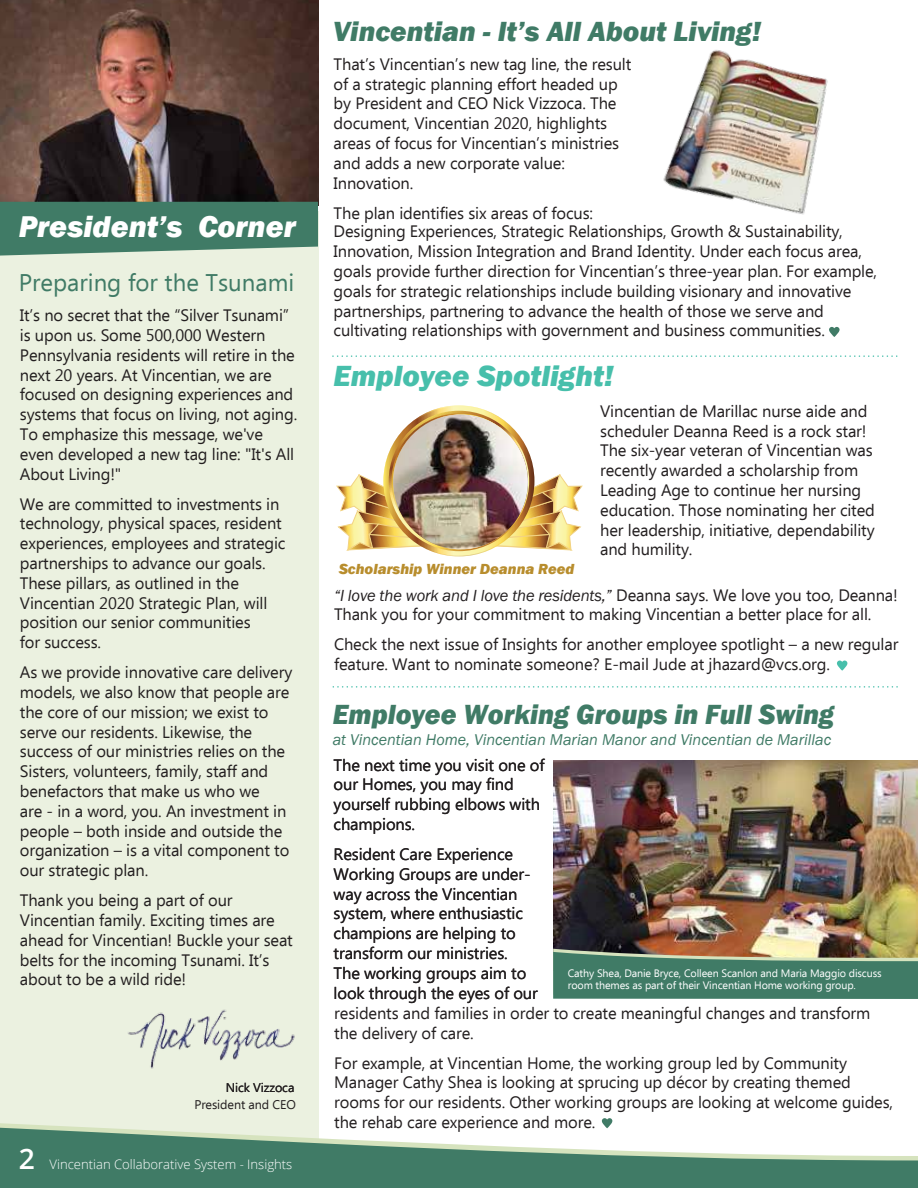
<style>
.page{position:relative;width:918px;height:1188px;background:#fff}
.page>*{position:absolute;margin:0;border:0;box-sizing:border-box;transform-origin:0 0}
.t1{font:italic 800 30.9px "Franklin Gothic";color:#fff}
.t2{font:italic 800 30px "Franklin Gothic";color:#47bfab}
.t3{font:italic 800 28.5px "Franklin Gothic";color:#407b66;scale:.96 1}
.t4{font:italic 800 28.5px "Franklin Gothic";color:#407b66}
.t5{font:24px "Ebrima";color:#407b66}
.t6{font:16.5px/19.8px "Ebrima";letter-spacing:-.01em;color:#231f20}
.t7{font:italic 16.5px "Franklin Gothic";letter-spacing:-.01em;color:#231f20}
.t8{font:italic 16.05px "Franklin Gothic";color:#407b66}
.t9{font:italic 800 15px "Franklin Gothic";color:#b88d2d}
.t10{font:300 13.05px "Open Sans";color:#fff}
.t11{font:12.6px/16.8px "Ebrima";letter-spacing:-.01em;color:#231f20;text-align:right}
.t12{font:10.8px/12.9px "Ebrima";letter-spacing:-.01em;color:#fff}
.s1{font-weight:600;font-size:28.2px}
.s2{font-family:"Ebrima";font-style:normal}
</style>
<div class="page">
<img style="left:0;top:0;width:318px;height:202px">
<img style="left:663px;top:50px;width:165px;height:165px">
<img style="left:553px;top:760px;width:365px;height:189px">
<svg style="left:336px;top:405px;width:247px;height:151px"></svg>
<img style="left:393px;top:415px;width:135px;height:134px;border-radius:67px">
<div style="left:0;top:211px;width:318px;height:977px;background:#ebf1e0"></div>
<svg style="left:0;top:1123px;width:319px;height:5px"></svg>
<svg style="left:0;top:1128px;width:918px;height:60px;fill:#407b66"></svg>
<svg style="left:333px;top:355px;width:565px;height:2px"></svg>
<svg style="left:333px;top:686px;width:564px;height:2px"></svg>
<svg style="left:829px;top:327px;width:11px;height:10px"></svg>
<svg style="left:837px;top:661px;width:10px;height:10px"></svg>
<svg style="left:0;top:202px;width:318px;height:54px;background:#4f8571"></svg>
<svg style="left:553px;top:949px;width:365px;height:50px;background:#558169"></svg>
<svg style="left:602px;top:1118px;width:10px;height:10px"></svg>
<img style="left:128px;top:1009px;width:167px;height:60px">
<h1 class="t1" style="left:19px;top:207px;width:279px">President’s Corner</h1>
<h3 class="t5" style="left:19px;top:266px;width:277px">Preparing for the Tsunami</h3>
<p class="t6" style="left:20px;top:306px;width:279px">It’s no secret that the “Silver Tsunami” is upon us. Some 500,000 Western Pennsylvania residents will retire in the next 20 years. At Vincentian, we are focused on designing experiences and systems that focus on living, not aging.<br>To emphasize this message, we've even developed a new tag line: "It's All About Living!"</p>
<p class="t6" style="left:20px;top:495px;width:267px">We are committed to investments in technology, physical spaces, resident experiences, employees and strategic partnerships to advance our goals.<br>These pillars, as outlined in the Vincentian 2020 Strategic Plan, will position our senior communities<br>for success.</p>
<p class="t6" style="left:20px;top:663px;width:274px">As we provide innovative care delivery models, we also know that people are the core of our mission; we exist to serve our residents. Likewise, the success of our ministries relies on the Sisters, volunteers, family, staff and benefactors that make us who we<br>are - in a word, you. An investment in people – both inside and outside the organization – is a vital component to our strategic plan.</p>
<p class="t6" style="left:20px;top:891px;width:274px">Thank you being a part of our<br>Vincentian family. Exciting times are ahead for Vincentian! Buckle your seat belts for the incoming Tsunami. It’s about to be a wild ride!</p>
<p class="t11" style="left:194px;top:1080px;width:103px">Nick Vizzoca<br>President and CEO</p>
<p class="t10" style="left:19px;top:1155px;width:275px"><span class="s1">2</span> Vincentian Collaborative System - Insights</p>
<h3 class="t4" style="left:333px;top:13px;width:430px">Vincentian - It’s All About Living!</h3>
<p class="t6" style="left:334px;top:55px;width:299px">That’s Vincentian’s new tag line, the result of a strategic planning effort headed up by President and CEO Nick Vizzoca. The document, Vincentian 2020, highlights areas of focus for Vincentian’s ministries and adds a new corporate value:<br>Innovation.</p>
<p class="t6" style="left:334px;top:204px;width:261px">The plan identifies six areas of focus:</p>
<p class="t6" style="left:334px;top:223px;width:545px">Designing Experiences, Strategic Relationships, Growth &amp; Sustainability, Innovation, Mission Integration and Brand Identity. Under each focus area, goals provide further direction for Vincentian’s three-year plan. For example, goals for strategic relationships include building visionary and innovative partnerships, partnering to advance the health of those we serve and cultivating relationships with government and business communities.</p>
<h2 class="t2" style="left:333px;top:357px;width:282px">Employee Spotlight!</h2>
<p class="t9" style="left:339px;top:559px;width:237px">Scholarship Winner Deanna Reed</p>
<p class="t6" style="left:600px;top:402px;width:276px">Vincentian de Marillac nurse aide and scheduler Deanna Reed is a rock star!<br>The six-year veteran of Vincentian was recently awarded a scholarship from Leading Age to continue her nursing education. Those nominating her cited her leadership, initiative, dependability and humility.</p>
<p class="t7" style="left:334px;top:585px;width:565px">“I love the work and I love the residents,” <span class="s2">Deanna says. We love you too, Deanna!</span></p>
<p class="t6" style="left:334px;top:601px;width:566px;line-height:30px">Thank you for your commitment to making Vincentian a better place for all.<br>Check the next issue of Insights for another employee spotlight – a new regular</p>
<p class="t6" style="left:334px;top:656px;width:498px">feature. Want to nominate someone? E-mail Jude at jhazard@vcs.org.</p>
<h3 class="t3" style="left:333px;top:695px;width:524px">Employee Working Groups in Full Swing</h3>
<p class="t8" style="left:333px;top:729px;width:500px">at Vincentian Home, Vincentian Marian Manor and Vincentian de Marillac</p>
<p class="t6" style="left:334px;top:756px;width:212px">The next time you visit one of our Homes, you may find yourself rubbing elbows with champions.</p>
<p class="t6" style="left:334px;top:845px;width:206px">Resident Care Experience<br>Working Groups are under&shy;way across the Vincentian system, where enthusiastic champions are helping to transform our ministries.<br>The working groups aim to look through the eyes of our</p>
<p class="t12" style="left:568px;top:967px;width:316px">Cathy Shea, Danie Bryce, Colleen Scanlon and Maria Maggio discuss room themes as part of their Vincentian Home working group.</p>
<p class="t6" style="left:334px;top:1004px;width:538px">residents and families in order to create meaningful changes and transform the delivery of care.</p>
<p class="t6" style="left:334px;top:1054px;width:560px">For example, at Vincentian Home, the working group led by Community Manager Cathy Shea is looking at sprucing up décor by creating themed rooms for our residents. Other working groups are looking at welcome guides, the rehab care experience and more.</p>
</div>
